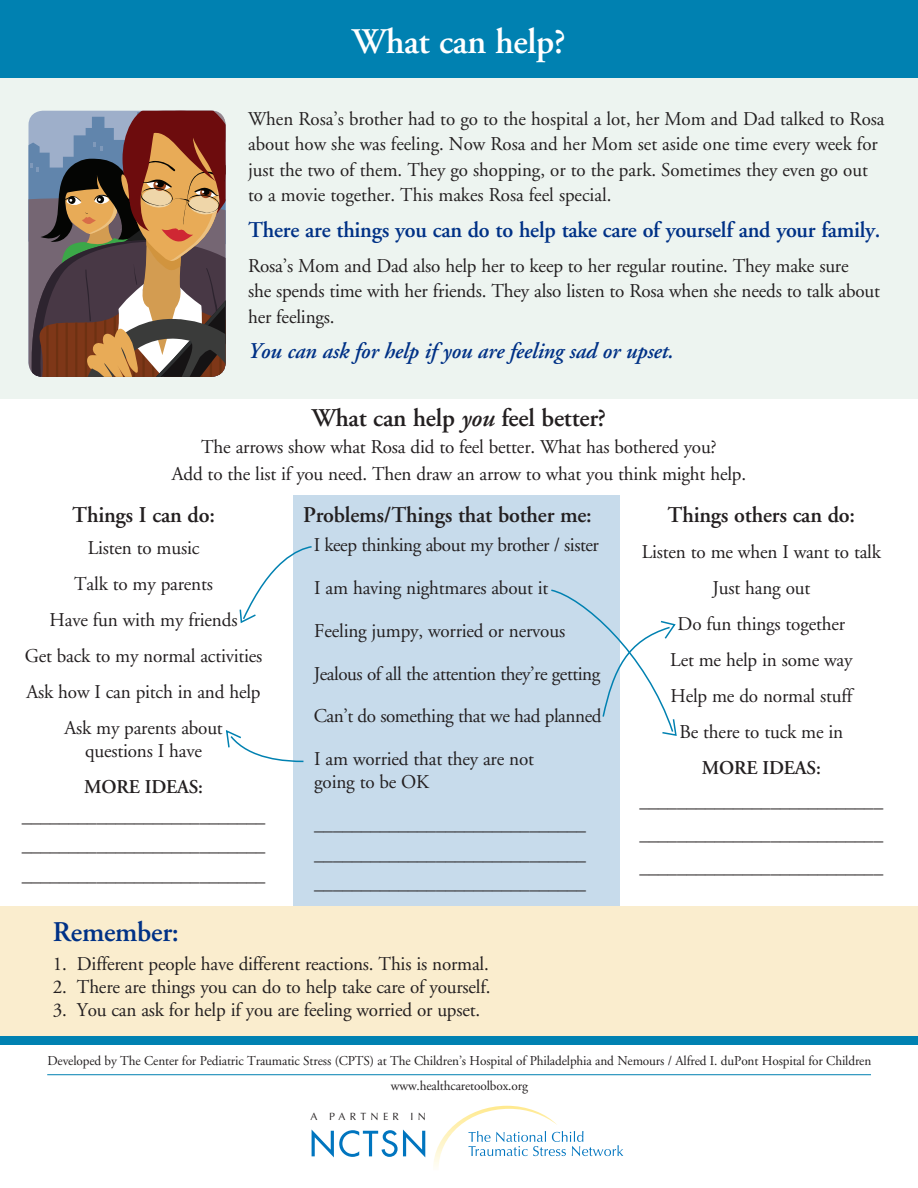
<style>
.page{position:relative;width:918px;height:1188px;background:#fff}
.page>*{position:absolute;margin:0;border:0;box-sizing:border-box;transform-origin:0 0}
.Sub_1{font:600 36px "Adobe Garamond";letter-spacing:-.01em;color:#fff}
.t1{font:600 28.5px "Adobe Garamond";letter-spacing:-.01em;color:#003186}
.t2{font:600 25.5px "Adobe Garamond";letter-spacing:-.01em;color:#231f20}
.t3{font:600 22.5px "Adobe Garamond";letter-spacing:-.01em;color:#003186}
.t4{font:600 22.5px "Adobe Garamond";letter-spacing:-.01em;color:#231f20}
.t5{font:italic 600 22.5px "Adobe Garamond";letter-spacing:-.01em;color:#003186}
.t6{font:19.5px/25.5px "Adobe Garamond";letter-spacing:-.01em;color:#231f20}
.t7{font:600 19.5px "Adobe Garamond";letter-spacing:-.01em;color:#231f20}
.t8{font:13.5px "Adobe Garamond";letter-spacing:-.01em;color:#231f20}
.t9{font:10.5px "Optima";letter-spacing:.41em;color:#231f20}
.s1{font-style:italic}
</style>
<div class="page">
<div style="left:293px;top:496px;width:327px;height:410px;background:#c7dbeb"></div>
<div style="left:0;top:906px;width:918px;height:134px;background:#faedce"></div>
<div style="left:0;top:72px;width:918px;height:327px;background:#edf4f0"></div>
<div style="left:0;top:0;width:918px;height:78px;background:#0081b1"></div>
<div style="left:0;top:1036px;width:918px;height:8px;background:#0081b1"></div>
<svg style="left:434px;top:1106px;width:189px;height:61px"></svg>
<svg style="left:312px;top:1130px;width:113px;height:27px"></svg>
<svg style="left:28px;top:111px;width:198px;height:266px"></svg>
<svg style="left:239px;top:546px;width:73px;height:78px"></svg>
<svg style="left:225px;top:730px;width:79px;height:33px"></svg>
<svg style="left:551px;top:589px;width:126px;height:147px"></svg>
<hr style="left:47px;top:1074px;width:824px;height:1px;background:#0081b1">
<p class="Sub_1" style="left:352px;top:21px;width:215px">What can help?</p>
<p class="t6" style="left:248px;top:107px;width:638px">When Rosa’s brother had to go to the hospital a lot, her Mom and Dad talked to Rosa about how she was feeling. Now Rosa and her Mom set aside one time every week for just the two of them. They go shopping, or to the park. Sometimes they even go out to a movie together. This makes Rosa feel special.</p>
<p class="t3" style="left:248px;top:217px;width:634px">There are things you can do to help take care of yourself and your family.</p>
<p class="t6" style="left:248px;top:253px;width:633px">Rosa’s Mom and Dad also help her to keep to her regular routine. They make sure<br>she spends time with her friends. They also listen to Rosa when she needs to talk about her feelings.</p>
<p class="t5" style="left:248px;top:339px;width:427px">You can ask for help if you are feeling sad or upset.</p>
<p class="t2" style="left:312px;top:404px;width:296px">What can help <span class="s1">you</span> feel better?</p>
<p class="t6" style="left:172px;top:434px;width:576px;line-height:27px;text-align:center">The arrows show what Rosa did to feel better. What has bothered you?<br>Add to the list if you need. Then draw an arrow to what you think might help.</p>
<p class="t4" style="left:72px;top:503px;width:144px">Things I can do:</p>
<p class="t6" style="left:88px;top:536px;width:113px">Listen to music</p>
<p class="t6" style="left:74px;top:572px;width:140px">Talk to my parents</p>
<p class="t6" style="left:50px;top:608px;width:189px">Have fun with my friends</p>
<p class="t6" style="left:25px;top:644px;width:239px">Get back to my normal activities</p>
<p class="t6" style="left:27px;top:680px;width:236px">Ask how I can pitch in and help</p>
<p class="t6" style="left:64px;top:718px;width:160px;line-height:22.5px;text-align:center">Ask my parents about questions I have</p>
<p class="t7" style="left:84px;top:776px;width:121px">MORE IDEAS:</p>
<p class="t7" style="left:22px;top:805px;width:245px">__________________________</p>
<p class="t7" style="left:22px;top:834px;width:245px">__________________________</p>
<p class="t7" style="left:22px;top:864px;width:245px">__________________________</p>
<p class="t4" style="left:303px;top:503px;width:290px">Problems/Things that bother me:</p>
<p class="t6" style="left:314px;top:533px;width:287px">I keep thinking about my brother / sister</p>
<p class="t6" style="left:314px;top:576px;width:236px">I am having nightmares about it</p>
<p class="t6" style="left:314px;top:619px;width:252px">Feeling jumpy, worried or nervous</p>
<p class="t6" style="left:314px;top:661px;width:288px">Jealous of all the attention they’re getting</p>
<p class="t6" style="left:314px;top:704px;width:289px">Can’t do something that we had planned</p>
<p class="t6" style="left:314px;top:748px;width:221px;line-height:22.5px">I am worried that they are not going to be OK</p>
<p class="t6" style="left:314px;top:812px;width:273px">_____________________________</p>
<p class="t6" style="left:314px;top:841px;width:273px">_____________________________</p>
<p class="t6" style="left:314px;top:871px;width:273px">_____________________________</p>
<p class="t4" style="left:668px;top:503px;width:189px">Things others can do:</p>
<p class="t6" style="left:642px;top:540px;width:241px">Listen to me when I want to talk</p>
<p class="t6" style="left:713px;top:576px;width:99px">Just hang out</p>
<p class="t6" style="left:678px;top:612px;width:169px">Do fun things together</p>
<p class="t6" style="left:670px;top:648px;width:184px">Let me help in some way</p>
<p class="t6" style="left:670px;top:684px;width:183px">Help me do normal stuff</p>
<p class="t6" style="left:680px;top:720px;width:165px">Be there to tuck me in</p>
<p class="t7" style="left:702px;top:757px;width:121px">MORE IDEAS:</p>
<p class="t7" style="left:640px;top:790px;width:245px">__________________________</p>
<p class="t7" style="left:640px;top:823px;width:245px">__________________________</p>
<p class="t7" style="left:640px;top:856px;width:245px">__________________________</p>
<p class="t1" style="left:53px;top:916px;width:128px">Remember:</p>
<p class="t6" style="left:53px;top:952px;width:438px">1. Different people have different reactions. This is normal.</p>
<p class="t6" style="left:53px;top:975px;width:439px">2. There are things you can do to help take care of yourself.</p>
<p class="t6" style="left:53px;top:998px;width:429px">3. You can ask for help if you are feeling worried or upset.</p>
<p class="t8" style="left:47px;top:1053px;width:825px">Developed by The Center for Pediatric Traumatic Stress (CPTS) at The Children’s Hospital of Philadelphia and Nemours / Alfred I. duPont Hospital for Children</p>
<p class="t8" style="left:391px;top:1078px;width:139px">www.healthcaretoolbox.org</p>
<p class="t9" style="left:310px;top:1111px;width:117px">A PARTNER IN</p>
</div>
